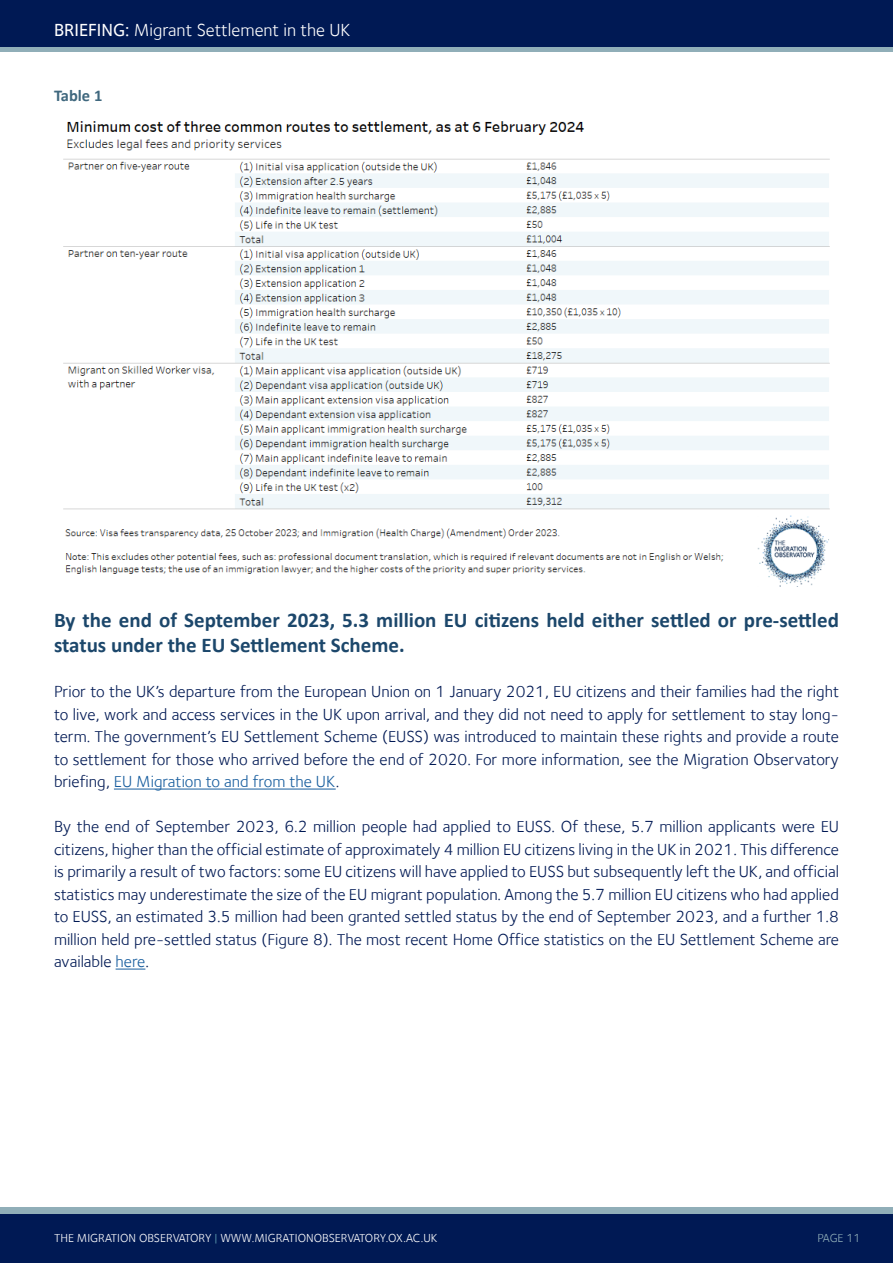
<style>
.page{position:relative;width:893px;height:1263px;background:#fff}
.page>*{position:absolute;margin:0;border:0;box-sizing:border-box;transform-origin:0 0}
.t1{font:700 21px/25.2px "Calibri";color:#1c476b}
.t2{font:18px "Foundry Sterling";color:#fff}
.Body{font:16.5px/22.5px "Foundry Sterling";color:#001954;text-align:justify}
.Figure_Title{font:700 16.5px "Calibri";color:#40687e}
.t3{font:12px "Foundry Sterling";color:#fff}
.t4{font:12px "Foundry Sterling";letter-spacing:-.01em;color:#90aeb8}
.s1{font-weight:500}
.s2{color:#175d9e}
.s3{color:#5c9baf}
</style>
<div class="page">
<div style="left:0;top:1213px;width:893px;height:50px;background:#001954"></div>
<div style="left:0;top:1207px;width:893px;height:6px;background:#90aeb8"></div>
<div style="left:0;top:0;width:893px;height:48px;background:#001954"></div>
<hr style="left:0;top:48px;width:893px;height:4px;background:#90aeb8">
<hr style="left:114px;top:789px;width:222px;height:1px;background:#175d9e">
<svg style="left:116px;top:969px;width:29px;height:1px"></svg>
<img style="left:63px;top:121px;width:767px;height:466px">
<p class="t2" style="left:54px;top:19px;width:298px"><span class="s1">BRIEFING:</span> Migrant Settlement in the UK</p>
<p class="Figure_Title" style="left:54px;top:83px;width:50px">Table 1</p>
<h1 class="t1" style="left:54px;top:607px;width:786px">By the end of September 2023, 5.3 million EU citizens held either settled or pre-settled status under the EU Settlement Scheme.</h1>
<p class="Body" style="left:54px;top:680px;width:787px">Prior to the UK’s departure from the European Union on 1 January 2021, EU citizens and their families had the right to live, work and access services in the UK upon arrival, and they did not need to apply for settlement to stay long&shy;term. The government’s EU Settlement Scheme (EUSS) was introduced to maintain these rights and provide a route to settlement for those who arrived before the end of 2020. For more information, see the Migration Observatory briefing, <span class="s2">EU Migration to and from the UK</span>.</p>
<p class="Body" style="left:54px;top:815px;width:787px">By the end of September 2023, 6.2 million people had applied to EUSS. Of these, 5.7 million applicants were EU citizens, higher than the official estimate of approximately 4 million EU citizens living in the UK in 2021. This difference is primarily a result of two factors: some EU citizens will have applied to EUSS but subsequently left the UK, and official statistics may underestimate the size of the EU migrant population. Among the 5.7 million EU citizens who had applied to EUSS, an estimated 3.5 million had been granted settled status by the end of September 2023, and a further 1.8 million held pre-settled status (Figure 8). The most recent Home Office statistics on the EU Settlement Scheme are available <span class="s2">here</span>.</p>
<p class="t3" style="left:54px;top:1231px;width:385px">THE MIGRATION OBSERVATORY <span class="s3">|</span> WWW.MIGRATIONOBSERVATORY.OX.AC.UK</p>
<p class="t4" style="left:817px;top:1231px;width:45px">PAGE 11</p>
</div>
